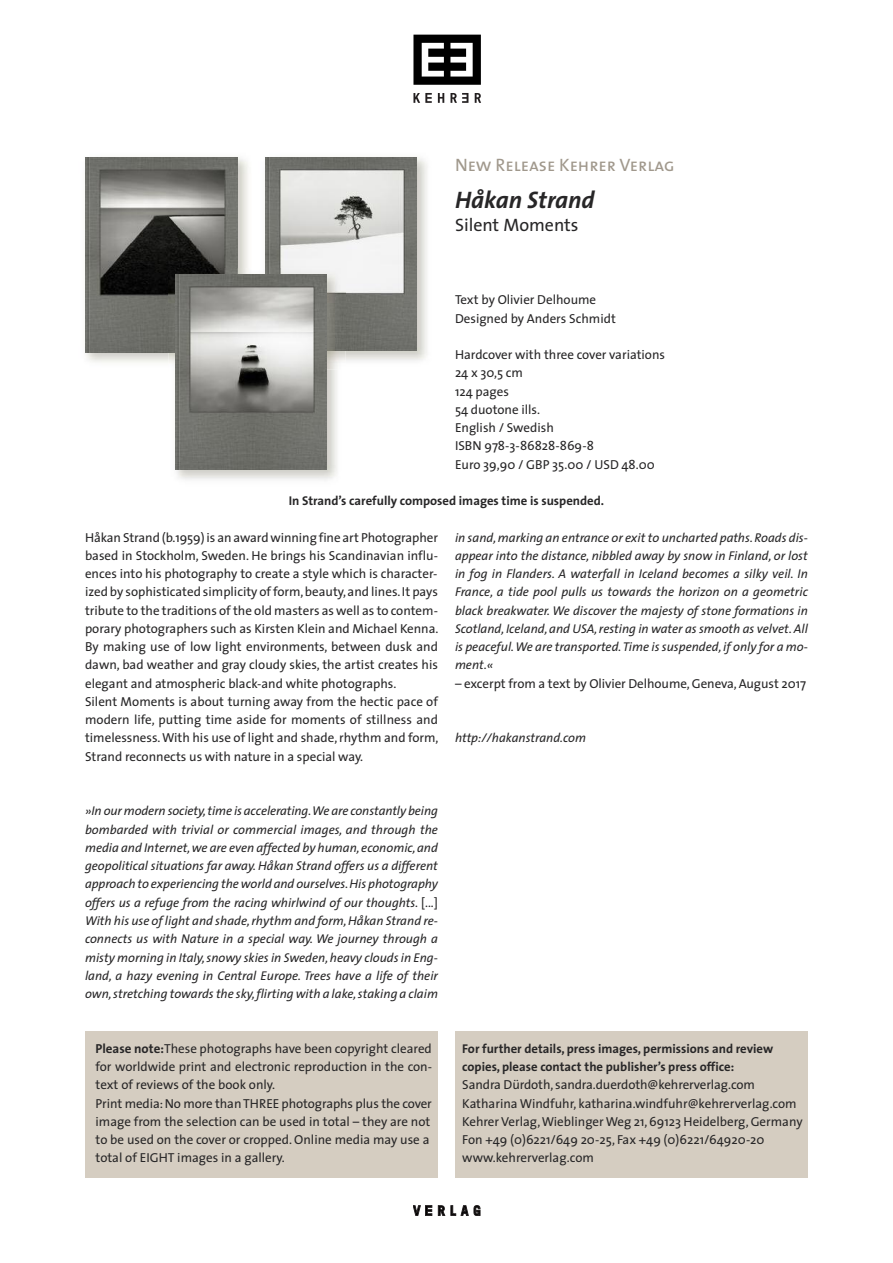
<style>
.page{position:relative;width:893px;height:1263px;background:#fff}
.page>*{position:absolute;margin:0;border:0;box-sizing:border-box;transform-origin:0 0}
.t1{font:italic 700 24px "The Sans";color:#272627}
.t2{font:18px "The Sans Caps";color:#a0988c}
.t3{font:18px "The Sans";color:#272627}
.t4{font:13.05px/18.3px "The Sans";color:#272627}
.t5{font:italic 12.75px/18.3px "The Sans";color:#272627;text-align:justify}
.t6{font:700 12.75px/18.3px "The Sans";color:#272627}
.s1{font-size:13.05px}
.s2{font-style:normal}
.s3{font-weight:700}
</style>
<div class="page">
<svg style="left:475px;top:93px;width:6px;height:10px"></svg>
<svg style="left:413px;top:93px;width:19px;height:10px"></svg>
<svg style="left:438px;top:93px;width:6px;height:10px"></svg>
<svg style="left:450px;top:93px;width:18px;height:10px"></svg>
<svg style="left:413px;top:35px;width:68px;height:50px"></svg>
<svg style="left:438px;top:1205px;width:7px;height:11px"></svg>
<svg style="left:451px;top:1205px;width:29px;height:11px"></svg>
<svg style="left:413px;top:1205px;width:19px;height:11px"></svg>
<div style="left:455px;top:1032px;width:353px;height:146px;background:#d5cdc1"></div>
<img style="left:85px;top:157px;width:163px;height:206px">
<img style="left:85px;top:157px;width:152px;height:195px">
<div style="left:85px;top:1032px;width:353px;height:146px;background:#d5cdc1"></div>
<img style="left:265px;top:157px;width:152px;height:194px">
<img style="left:175px;top:274px;width:162px;height:206px">
<img style="left:169px;top:269px;width:87px;height:97px">
<img style="left:259px;top:269px;width:87px;height:100px">
<img style="left:265px;top:351px;width:81px;height:1px">
<img style="left:265px;top:269px;width:81px;height:82px">
<img style="left:175px;top:275px;width:152px;height:194px">
<h2 class="t2" style="left:455px;top:159px;width:221px">New Release Kehrer Verlag</h2>
<h1 class="t1" style="left:455px;top:191px;width:141px">Håkan Strand</h1>
<h2 class="t3" style="left:455px;top:218px;width:125px">Silent Moments</h2>
<p class="t4" style="left:455px;top:292px;width:162px">Text by Olivier Delhoume<br>Designed by Anders Schmidt</p>
<p class="t4" style="left:455px;top:347px;width:212px">Hardcover with three cover variations<br>24 x 30,5 cm<br>124 pages<br>54 duotone ills.<br>English / Swedish<br>ISBN 978-3-86828-869-8<br>Euro 39,90 / GBP 35.00 / USD 48.00</p>
<p class="t6" style="left:289px;top:493px;width:317px">In Strand’s carefully composed images time is suspended.</p>
<p class="t4" style="left:85px;top:529px;width:355px">Håkan Strand (b.1959)is an awardwinning fine art Photographer based in Stockholm, Sweden. He brings his Scandinavian influ&shy;ences into his photography to create a style which is character&shy;ized by sophisticated simplicity ofform,beauty,and lines.It pays tribute to the traditions ofthe old masters as well as to contem&shy;porary photographers such as Kirsten Klein and Michael Kenna.<br>By making use of low light environments, between dusk and dawn, bad weather and gray cloudy skies, the artist creates his elegant and atmospheric black-and white photographs.<br>Silent Moments is about turning away from the hectic pace of modern life, putting time aside for moments of stillness and timelessness.With his use of light and shade,rhythm and form, Strand reconnects us with nature in a special way.</p>
<p class="t5" style="left:455px;top:529px;width:354px">in sand,marking an entrance or exit to uncharted paths.Roads dis&shy;appear into the distance, nibbled away by snow in Finland, or lost in fog in Flanders. A waterfall in Iceland becomes a silky veil. In France, a tide pool pulls us towards the horizon on a geometric black breakwater. We discover the majesty of stone formations in Scotland, Iceland,and USA,resting in water as smooth as velvet.All is peaceful.We are transported.Time is suspended, if only for a mo&shy;ment.<span class="s1">«</span></p>
<p class="t4" style="left:455px;top:675px;width:353px">– excerpt from a text by Olivier Delhoume,Geneva,August 2017</p>
<p class="t5" style="left:455px;top:730px;width:132px">http://hakanstrand.com</p>
<p class="t5" style="left:85px;top:803px;width:354px"><span class="s1">»</span>In our modern society,time is accelerating.We are constantly being bombarded with trivial or commercial images, and through the media and Internet,we are even affected by human,economic,and geopolitical situations far away. Håkan Strand offers us a different approach to experiencing theworld and ourselves.His photography offers us a refuge from the racing whirlwind of our thoughts. <span class="s2">[...] </span>With his use oflight and shade,rhythm and form,Håkan Strand re&shy;connects us with Nature in a special way. We journey through a misty morning in Italy,snowy skies in Sweden,heavy clouds in Eng&shy;land, a hazy evening in Central Europe. Trees have a life of their own,stretching towards the sky,flirting with a lake,staking a claim</p>
<p class="t4" style="left:95px;top:1040px;width:338px"><span class="s3">Please note:</span>These photographs have been copyright cleared for worldwide print and electronic reproduction in the con&shy;text of reviews of the book only.<br>Print media:No more thanTHREE photographs plus the cover image from the selection can be used in total – they are not to be used on the cover or cropped. Online media may use a total of EIGHT images in a gallery.</p>
<p class="t6" style="left:462px;top:1040px;width:312px">For further details, press images, permissions and review copies, please contact the publisher’s press office:</p>
<p class="t4" style="left:462px;top:1077px;width:342px">Sandra Dürdoth, sandra.duerdoth@kehrerverlag.com Katharina Windfuhr, katharina.windfuhr@kehrerverlag.com Kehrer Verlag,WieblingerWeg 21,69123 Heidelberg,Germany Fon +49 (0)6221/649 20-25, Fax +49 (0)6221/64920-20 www.kehrerverlag.com</p>
</div>
